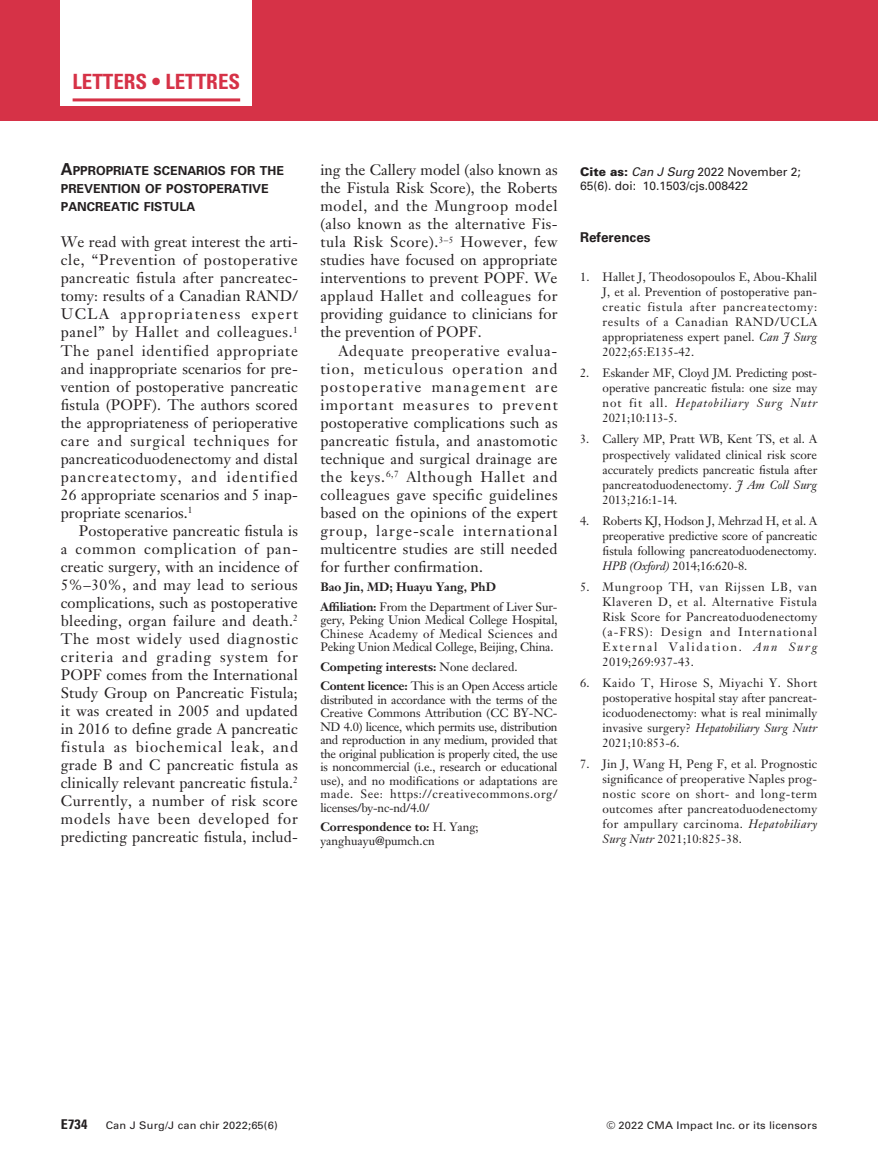
<style>
.page{position:relative;width:878px;height:1175px;background:#fff}
.page>*{position:absolute;margin:0;border:0;box-sizing:border-box;transform-origin:0 0}
.t1{font:700 condensed 21px "Univers LT Std";color:#d63247}
.t2{font:15px/18px "Janson Text LT Std";letter-spacing:.01em;color:#231f20;text-align:justify}
.t3{font:700 13.5px "Univers LT Std";color:#231f20}
.t4{font:700 condensed 13.5px "Univers LT Std";color:#231f20;scale:1.05 1}
.t5{font:700 12.3px/18px "Univers LT Std";color:#231f20}
.t6{font:12px/15px "Janson Text LT Std";letter-spacing:.005em;color:#231f20;text-align:justify}
.t7{font:12px/19.5px "Janson Text LT Std";letter-spacing:-.02em;color:#231f20}
.t8{font:700 12px/19.5px "Janson Text LT Std";color:#231f20}
.t9{font:12px/14.4px "Univers LT Std";color:#231f20}
.t10{font:10.5px "Univers LT Std";letter-spacing:.015em;color:#231f20;scale:1.05 1}
.s1{font-size:16.5px}
.s2{font-weight:400}
.s3{font-weight:700}
.s4{font-weight:900}
.s5{font-style:italic}
</style>
<div class="page">
<div style="left:0;top:0;width:877px;height:120px;background:#d63247"></div>
<div style="left:61px;top:0;width:191px;height:106px;background:#fff"></div>
<hr style="left:73px;top:98px;width:167px;height:3px;background:#d63247">
<h1 class="t1" style="left:73px;top:69px;width:169px">LETTERS • LETTRES</h1>
<p class="t5" style="left:61px;top:162px;width:225px"><span class="s1">A</span>PPROPRIATE SCENARIOS FOR THE<br>PREVENTION OF POSTOPERATIVE<br>PANCREATIC FISTULA</p>
<p class="t2" style="left:61px;top:233px;width:239px">We read with great interest the arti&shy;cle, “Prevention of postoperative pancreatic fistula after pancreatec&shy;tomy: results of a Canadian RAND/ UCLA appropriateness expert panel” by Hallet and colleagues.<sup>1<br></sup>The panel identified appropriate and inappropriate scenarios for pre&shy;vention of postoperative pancreatic fistula (POPF). The authors scored the appropriateness of perioperative care and surgical techniques for pancreaticoduodenectomy and distal pancreatectomy, and identified 26 appropriate scenarios and 5 inap&shy;propriate scenarios.<sup>1</sup></p>
<p class="t2" style="left:61px;top:521px;width:239px;text-indent:18px">Postoperative pancreatic fistula is a common complication of pan&shy;creatic surgery, with an incidence of 5%–30%, and may lead to serious complications, such as postoperative bleeding, organ failure and death.<sup>2<br></sup>The most widely used diagnostic criteria and grading system for POPF comes from the International Study Group on Pancreatic Fistula; it was created in 2005 and updated in 2016 to define grade A pancreatic fistula as biochemical leak, and grade B and C pancreatic fistula as clinically relevant pancreatic fistula.<sup>2<br></sup>Currently, a number of risk score models have been developed for predicting pancreatic fistula, includ-</p>
<p class="t2" style="left:320px;top:161px;width:239px">ing the Callery model (also known as the Fistula Risk Score), the Roberts model, and the Mungroop model (also known as the alternative Fis&shy;tula Risk Score).<sup>3–5</sup> However, few studies have focused on appropriate interventions to prevent POPF. We applaud Hallet and colleagues for providing guidance to clinicians for the prevention of POPF.</p>
<p class="t2" style="left:320px;top:341px;width:239px;text-indent:18px">Adequate preoperative evalua&shy;tion, meticulous operation and postoperative management are important measures to prevent postoperative complications such as pancreatic fistula, and anastomotic technique and surgical drainage are the keys.<sup>6,7</sup> Although Hallet and colleagues gave specific guidelines based on the opinions of the expert group, large-scale international multicentre studies are still needed for further confirmation.</p>
<p class="t8" style="left:320px;top:577px;width:239px">Bao Jin, MD; Huayu Yang, PhD<br>Affiliation: <span class="s2">From the Department of Liver Sur-</span></p>
<p class="t6" style="left:320px;top:613px;width:239px;line-height:13.5px">gery, Peking Union Medical College Hospital, Chinese Academy of Medical Sciences and Peking Union Medical College, Beijing, China.</p>
<p class="t7" style="left:320px;top:656px;width:239px"><span class="s3">Competing interests:</span> None declared.<br><span class="s3">Content licence:</span> This is an Open Access article</p>
<p class="t6" style="left:320px;top:692px;width:239px;line-height:13.5px">distributed in accordance with the terms of the Creative Commons Attribution (CC BY-NC-ND 4.0) licence, which permits use, distribution and reproduction in any medium, provided that the original publication is properly cited, the use is noncommercial (i.e., research or educational use), and no modifications or adaptations are made. See: https://creativecommons.org/ licenses/by-nc-nd/4.0/</p>
<p class="t6" style="left:320px;top:820px;width:160px;line-height:13.5px"><span class="s3">Correspondence to:</span> H. Yang; yanghuayu@pumch.cn</p>
<p class="t9" style="left:580px;top:164px;width:222px"><span class="s4">Cite as:</span> <span class="s5">Can J Surg</span> 2022 November 2;<br>65(6). doi: 10.1503/cjs.008422</p>
<p class="t3" style="left:580px;top:230px;width:72px">References</p>
<p class="t6" style="left:602px;top:270px;width:216px;text-indent:-22px">1. Hallet J, Theodosopoulos E, Abou-Khalil J, et al. Prevention of postoperative pan&shy;creatic fistula after pancreatectomy: results of a Canadian RAND/UCLA appropriateness expert panel. <span class="s5">Can J Surg </span>2022;65:E135-42.</p>
<p class="t6" style="left:602px;top:366px;width:216px;text-indent:-22px">2. Eskander MF, Cloyd JM. Predicting post&shy;operative pancreatic fistula: one size may not fit all. <span class="s5">Hepatobiliary Surg Nutr </span>2021;10:113-5.</p>
<p class="t6" style="left:602px;top:432px;width:216px;text-indent:-22px">3. Callery MP, Pratt WB, Kent TS, et al. A prospectively validated clinical risk score accurately predicts pancreatic fistula after pancreatoduodenectomy. <span class="s5">J Am Coll Surg </span>2013;216:1-14.</p>
<p class="t6" style="left:602px;top:513px;width:216px;text-indent:-22px">4. Roberts KJ, Hodson J, Mehrzad H, et al. A preoperative predictive score of pancreatic fistula following pancreatoduodenectomy.<br><span class="s5">HPB (Oxford)</span> 2014;16:620-8.</p>
<p class="t6" style="left:602px;top:579px;width:216px;text-indent:-22px">5. Mungroop TH, van Rijssen LB, van Klaveren D, et al. Alternative Fistula Risk Score for Pancreatoduodenectomy (a-FRS): Design and International External Validation. <span class="s5">Ann Surg </span>2019;269:937-43.</p>
<p class="t6" style="left:602px;top:675px;width:216px;text-indent:-22px">6. Kaido T, Hirose S, Miyachi Y. Short postoperative hospital stay after pancreat&shy;icoduodenectomy: what is real minimally invasive surgery? <span class="s5">Hepatobiliary Surg Nutr </span>2021;10:853-6.</p>
<p class="t6" style="left:602px;top:756px;width:216px;text-indent:-22px">7. Jin J, Wang H, Peng F, et al. Prognostic significance of preoperative Naples prog&shy;nostic score on short- and long-term outcomes after pancreatoduodenectomy for ampullary carcinoma. <span class="s5">Hepatobiliary Surg Nutr</span> 2021;10:825-38.</p>
<p class="t4" style="left:61px;top:1116px;width:27px">E734</p>
<p class="t10" style="left:106px;top:1119px;width:165px">Can J Surg/J can chir 2022;65(6)</p>
<p class="t10" style="left:606px;top:1119px;width:202px">© 2022 CMA Impact Inc. or its licensors</p>
</div>
